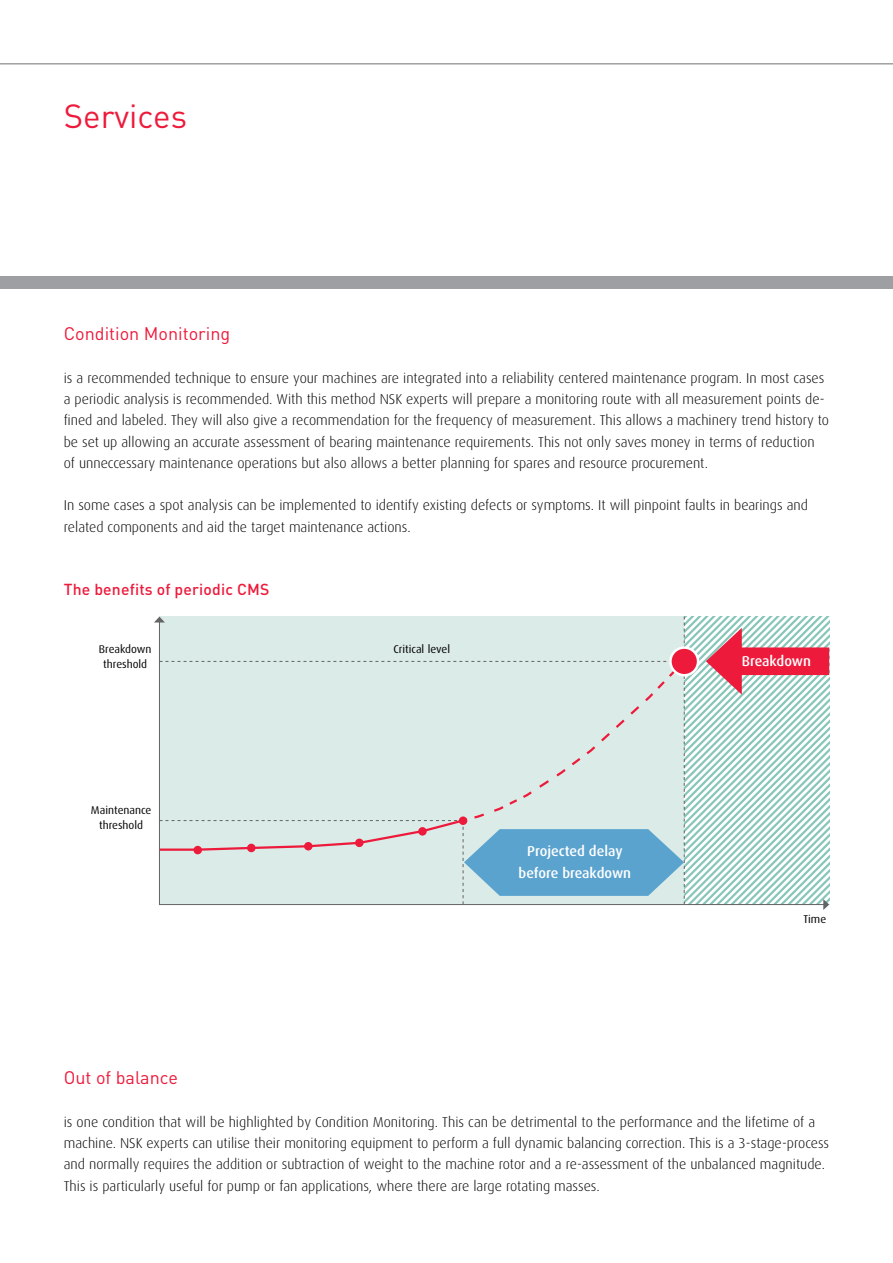
<style>
.page{position:relative;width:893px;height:1263px;background:#fff}
.page>*{position:absolute;margin:0;border:0;box-sizing:border-box;transform-origin:0 0}
.t1{font:33px "DIN Pro";color:#ed1a3b}
.t2{font:18px "DIN Pro";color:#ed1a3b}
.t3{font:500 15.75px "DIN Pro";letter-spacing:.01em;color:#ed1a3b}
.t4{font:300 14.25px/21.3px "Dax Pro";color:#000}
.t5{font:500 14.25px/21.3px "Dax Pro";color:#fff;text-align:center}
.t6{font:11.25px/14.9px "Dax Pro";color:#000;text-align:center}
</style>
<div class="page">
<svg style="left:154px;top:617px;width:675px;height:293px;background:#d0dfde"></svg>
<hr style="left:0;top:63px;width:893px;height:2px;background:#9d9fa2">
<div style="left:0;top:276px;width:893px;height:13px;background:#9d9fa2"></div>
<h1 class="t1" style="left:64px;top:90px;width:125px">Services</h1>
<p class="t2" style="left:64px;top:319px;width:168px">Condition Monitoring</p>
<p class="t4" style="left:64px;top:367px;width:767px">is a recommended technique to ensure your machines are integrated into a reliability centered maintenance program. In most cases a periodic analysis is recommended. With this method NSK experts will prepare a monitoring route with all measurement points de&shy;fined and labeled. They will also give a recommendation for the frequency of measurement. This allows a machinery trend history to be set up allowing an accurate assessment of bearing maintenance requirements. This not only saves money in terms of reduction of unneccessary maintenance operations but also allows a better planning for spares and resource procurement.</p>
<p class="t4" style="left:64px;top:494px;width:746px">In some cases a spot analysis can be implemented to identify existing defects or symptoms. It will pinpoint faults in bearings and related components and aid the target maintenance actions.</p>
<p class="t3" style="left:64px;top:577px;width:207px">The benefits of periodic CMS</p>
<p class="t6" style="left:99px;top:641px;width:54px">Breakdown</p>
<p class="t6" style="left:393px;top:641px;width:58px">Critical level</p>
<p class="t6" style="left:103px;top:656px;width:45px">threshold</p>
<p class="t6" style="left:91px;top:802px;width:62px">Maintenance threshold</p>
<p class="t5" style="left:519px;top:840px;width:114px">Projected delay before breakdown</p>
<p class="t5" style="left:742px;top:650px;width:71px">Breakdown</p>
<p class="t6" style="left:803px;top:911px;width:24px">Time</p>
<p class="t2" style="left:64px;top:1064px;width:116px">Out of balance</p>
<p class="t4" style="left:64px;top:1111px;width:767px">is one condition that will be highlighted by Condition Monitoring. This can be detrimental to the performance and the lifetime of a machine. NSK experts can utilise their monitoring equipment to perform a full dynamic balancing correction. This is a 3-stage-process and normally requires the addition or subtraction of weight to the machine rotor and a re-assessment of the unbalanced magnitude.<br>This is particularly useful for pump or fan applications, where there are large rotating masses.</p>
</div>
